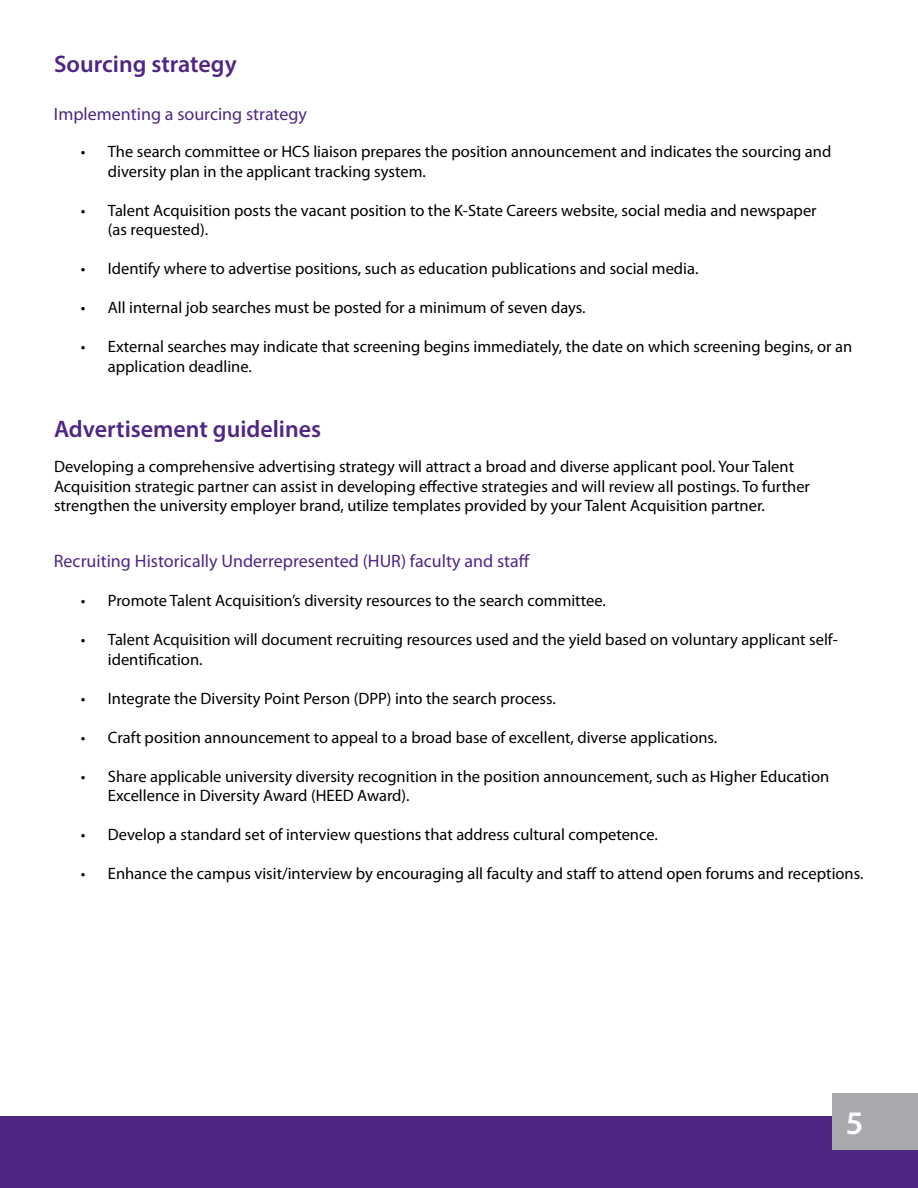
<style>
.page{position:relative;width:918px;height:1188px;background:#fff}
.page>*{position:absolute;margin:0;border:0;box-sizing:border-box;transform-origin:0 0}
.t1{font:600 33px "Myriad Pro";color:#fff}
.t2{font:600 24px "Myriad Pro";color:#4f2683}
.t3{font:18px "Myriad Pro";color:#4f2683}
.t4{font:16.5px/19.5px "Myriad Pro";color:#000}
</style>
<div class="page">
<div style="left:0;top:1116px;width:918px;height:72px;background:#4f2683"></div>
<div style="left:832px;top:1094px;width:86px;height:56px;background:#a7a9ac"></div>
<h2 class="t2" style="left:54px;top:49px;width:184px">Sourcing strategy</h2>
<p class="t3" style="left:54px;top:103px;width:255px">Implementing a sourcing strategy</p>
<p class="t4" style="left:108px;top:142px;width:725px;text-indent:-27px">• The search committee or HCS liaison prepares the position announcement and indicates the sourcing and diversity plan in the applicant tracking system.</p>
<p class="t4" style="left:108px;top:200px;width:710px;text-indent:-27px">• Talent Acquisition posts the vacant position to the K-State Careers website, social media and newspaper (as requested).</p>
<p class="t4" style="left:81px;top:259px;width:619px">• Identify where to advertise positions, such as education publications and social media.</p>
<p class="t4" style="left:81px;top:298px;width:506px">• All internal job searches must be posted for a minimum of seven days.</p>
<p class="t4" style="left:108px;top:337px;width:746px;text-indent:-27px">• External searches may indicate that screening begins immediately, the date on which screening begins, or an application deadline.</p>
<h2 class="t2" style="left:54px;top:414px;width:269px">Advertisement guidelines</h2>
<p class="t4" style="left:54px;top:457px;width:758px">Developing a comprehensive advertising strategy will attract a broad and diverse applicant pool. Your Talent<br>Acquisition strategic partner can assist in developing effective strategies and will review all postings. To further strengthen the university employer brand, utilize templates provided by your Talent Acquisition partner.</p>
<p class="t3" style="left:54px;top:550px;width:478px">Recruiting Historically Underrepresented (HUR) faculty and staff</p>
<p class="t4" style="left:81px;top:591px;width:526px">• Promote Talent Acquisition’s diversity resources to the search committee.</p>
<p class="t4" style="left:108px;top:630px;width:731px;text-indent:-27px">• Talent Acquisition will document recruiting resources used and the yield based on voluntary applicant self&shy;identification.</p>
<p class="t4" style="left:81px;top:688px;width:477px">• Integrate the Diversity Point Person (DPP) into the search process.</p>
<p class="t4" style="left:81px;top:727px;width:638px">• Craft position announcement to appeal to a broad base of excellent, diverse applications.</p>
<p class="t4" style="left:108px;top:766px;width:723px;text-indent:-27px">• Share applicable university diversity recognition in the position announcement, such as Higher Education<br>Excellence in Diversity Award (HEED Award).</p>
<p class="t4" style="left:81px;top:825px;width:579px">• Develop a standard set of interview questions that address cultural competence.</p>
<p class="t4" style="left:81px;top:864px;width:784px">• Enhance the campus visit/interview by encouraging all faculty and staff to attend open forums and receptions.</p>
<h1 class="t1" style="left:846px;top:1102px;width:19px">5</h1>
</div>
